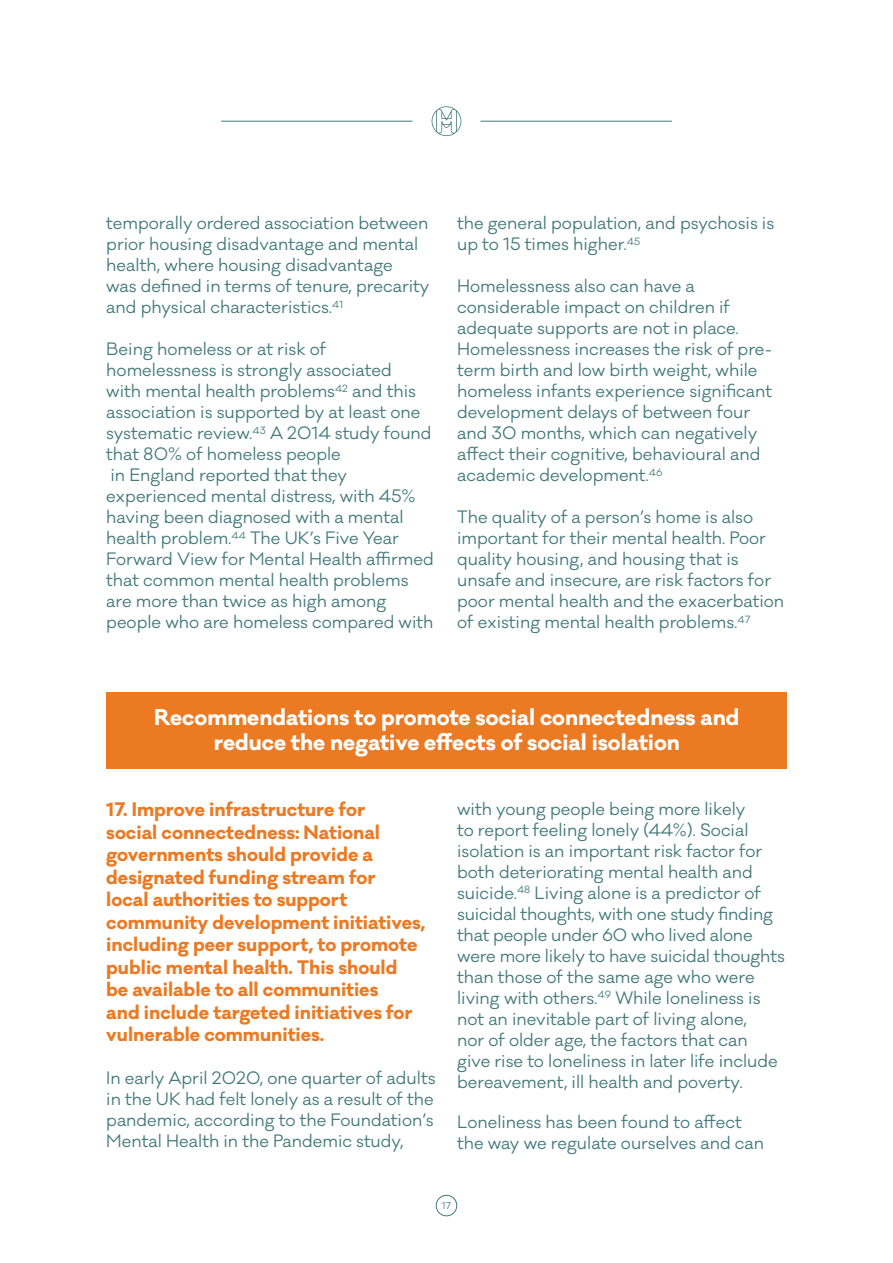
<style>
.page{position:relative;width:893px;height:1263px;background:#fff}
.page>*{position:absolute;margin:0;border:0;box-sizing:border-box;transform-origin:0 0}
.t1{font:700 21px/25.5px "Galano Classic";color:#fff;text-align:center}
.t2{font:700 18px/22.5px "Galano Classic";color:#ec7a23}
.t3{font:16.5px/21px "Galano Classic";color:#43797b}
.t4{font:9px "Galano Classic";color:#43797b}
</style>
<div class="page">
<div style="left:436px;top:1195px;width:21px;height:21px;border:1px solid #43797b;border-radius:50%"></div>
<hr style="left:221px;top:121px;width:191px;height:1px;background:#43797b">
<hr style="left:480px;top:121px;width:192px;height:1px;background:#43797b">
<svg style="left:432px;top:106px;width:29px;height:30px"></svg>
<div style="left:106px;top:692px;width:681px;height:76px;background:#ec7a23"></div>
<p class="t3" style="left:106px;top:213px;width:325px">temporally ordered association between prior housing disadvantage and mental health, where housing disadvantage<br>was defined in terms of tenure, precarity and physical characteristics.<sup>41</sup></p>
<p class="t3" style="left:106px;top:339px;width:329px">Being homeless or at risk of homelessness is strongly associated<br>with mental health problems<sup>42</sup> and this association is supported by at least one systematic review.<sup>43</sup> A 2014 study found that 80% of homeless people<br>in England reported that they experienced mental distress, with 45% having been diagnosed with a mental health problem.<sup>44</sup> The UK’s Five Year Forward View for Mental Health affirmed that common mental health problems are more than twice as high among people who are homeless compared with</p>
<p class="t3" style="left:457px;top:213px;width:319px">the general population, and psychosis is up to 15 times higher.<sup>45</sup></p>
<p class="t3" style="left:457px;top:276px;width:317px">Homelessness also can have a considerable impact on children if adequate supports are not in place.<br>Homelessness increases the risk of pre&shy;term birth and low birth weight, while homeless infants experience significant development delays of between four and 30 months, which can negatively affect their cognitive, behavioural and academic development.<sup>46</sup></p>
<p class="t3" style="left:457px;top:507px;width:328px">The quality of a person’s home is also important for their mental health. Poor quality housing, and housing that is unsafe and insecure, are risk factors for poor mental health and the exacerbation of existing mental health problems.<sup>47</sup></p>
<p class="t1" style="left:154px;top:704px;width:587px">Recommendations to promote social connectedness and reduce the negative effects of social isolation</p>
<p class="t2" style="left:106px;top:798px;width:321px">17. Improve infrastructure for<br>social connectedness: National governments should provide a designated funding stream for<br>local authorities to support community development initiatives, including peer support, to promote public mental health. This should<br>be available to all communities<br>and include targeted initiatives for vulnerable communities.</p>
<p class="t3" style="left:106px;top:1067px;width:331px">In early April 2020, one quarter of adults in the UK had felt lonely as a result of the pandemic, according to the Foundation’s Mental Health in the Pandemic study,</p>
<p class="t3" style="left:457px;top:798px;width:329px">with young people being more likely<br>to report feeling lonely (44%). Social isolation is an important risk factor for both deteriorating mental health and suicide.<sup>48</sup> Living alone is a predictor of suicidal thoughts, with one study finding that people under 60 who lived alone were more likely to have suicidal thoughts than those of the same age who were living with others.<sup>49</sup> While loneliness is not an inevitable part of living alone,<br>nor of older age, the factors that can give rise to loneliness in later life include bereavement, ill health and poverty.</p>
<p class="t3" style="left:457px;top:1112px;width:308px">Loneliness has been found to affect the way we regulate ourselves and can</p>
<p class="t4" style="left:442px;top:1200px;width:11px">17</p>
</div>
